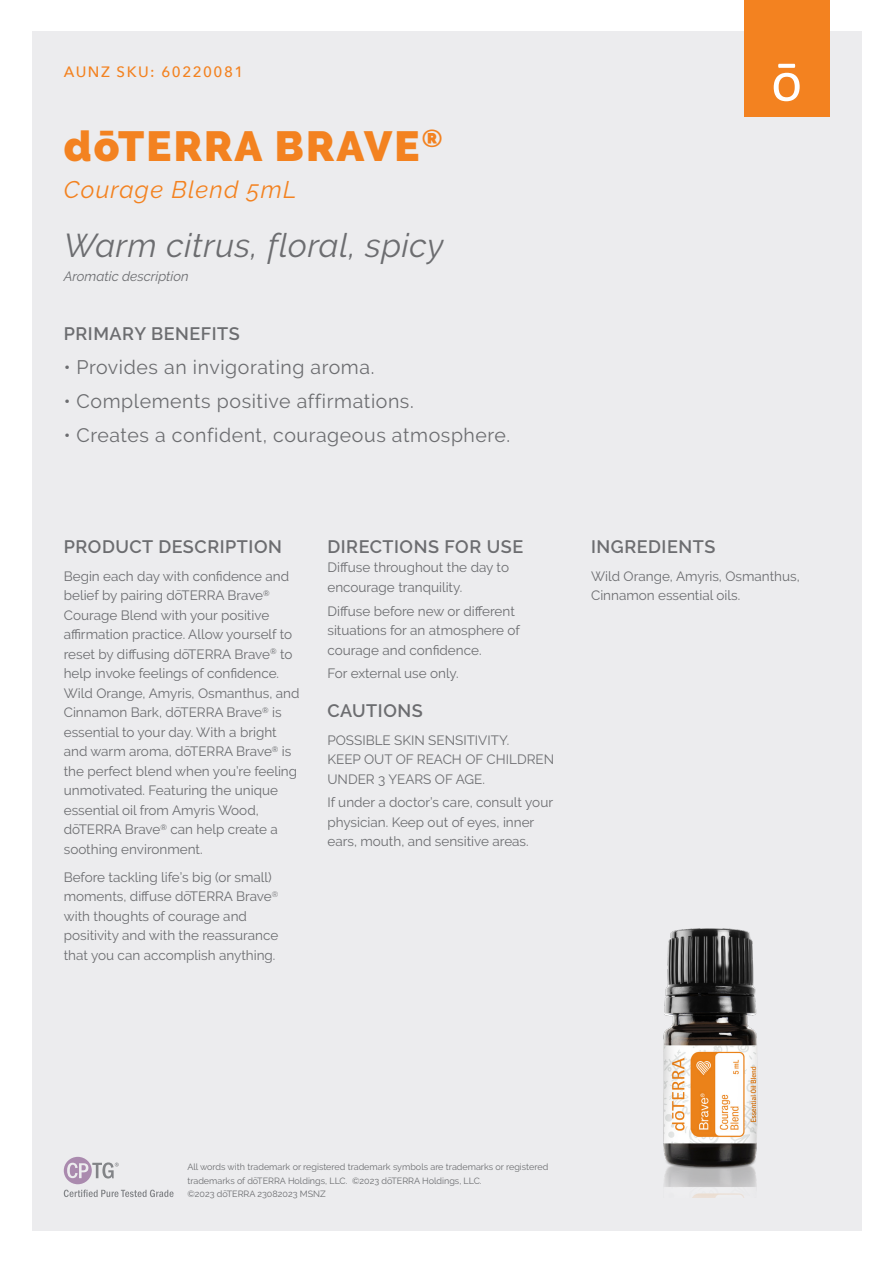
<style>
.page{position:relative;width:893px;height:1263px;background:#fff}
.page>*{position:absolute;margin:0;border:0;box-sizing:border-box;transform-origin:0 0}
.Product_Name{font:900 42px "Raleway";letter-spacing:.05em;color:#f38220}
.aromatic_description{font:italic 33px "Raleway";letter-spacing:.02em;color:#6c6d70}
.Botanical_Name{font:italic 24px "Raleway";letter-spacing:.05em;color:#f38220}
.t1{font:19.5px "Raleway";letter-spacing:.03em;color:#6c6d70}
.description{font:600 18px "Raleway";letter-spacing:.03em;color:#6c6d70}
.SUB_HEADER{font:600 18px "Raleway";letter-spacing:.03em;color:#6c6d70}
.t2{font:500 15px "Avenir Next";letter-spacing:.1em;color:#f38220}
.description-2{font:13.5px/19.5px "Raleway";color:#6c6d70}
.description-3{font:italic 13.5px "Raleway";color:#6c6d70}
.description-4{font:9px/13.5px "Raleway";color:#6c6d70}
</style>
<div class="page">
<div style="left:32px;top:32px;width:829px;height:1199px;background:#ececee"></div>
<div style="left:744px;top:0;width:85px;height:116px;background:#f38220"></div>
<svg style="left:774px;top:64px;width:26px;height:37px"></svg>
<svg style="left:64px;top:1157px;width:110px;height:40px"></svg>
<img style="left:663px;top:928px;width:95px;height:269px">
<p class="t2" style="left:64px;top:59px;width:181px">AUNZ SKU: 60220081</p>
<p class="Product_Name" style="left:64px;top:122px;width:380px">dōTERRA BRAVE<sup>®</sup></p>
<p class="Botanical_Name" style="left:64px;top:176px;width:234px">Courage Blend 5mL</p>
<p class="aromatic_description" style="left:64px;top:227px;width:381px">Warm citrus, floral, spicy</p>
<p class="description-3" style="left:64px;top:269px;width:126px">Aromatic description</p>
<p class="SUB_HEADER" style="left:64px;top:323px;width:178px">PRIMARY BENEFITS</p>
<p class="t1" style="left:64px;top:355px;width:312px">• Provides an invigorating aroma.</p>
<p class="t1" style="left:64px;top:389px;width:351px">• Complements positive affirmations.</p>
<p class="t1" style="left:64px;top:423px;width:448px">• Creates a confident, courageous atmosphere.</p>
<p class="SUB_HEADER" style="left:64px;top:536px;width:220px">PRODUCT DESCRIPTION</p>
<p class="description-2" style="left:64px;top:566px;width:237px">Begin each day with confidence and belief by pairing dōTERRA Brave<sup>® </sup>Courage Blend with your positive affirmation practice. Allow yourself to reset by diffusing dōTERRA Brave<sup>®</sup> to help invoke feelings of confidence.<br>Wild Orange, Amyris, Osmanthus, and Cinnamon Bark, dōTERRA Brave<sup>®</sup> is essential to your day. With a bright and warm aroma, dōTERRA Brave<sup>®</sup> is the perfect blend when you’re feeling unmotivated. Featuring the unique essential oil from Amyris Wood, dōTERRA Brave<sup>®</sup> can help create a soothing environment.</p>
<p class="description-2" style="left:64px;top:867px;width:216px">Before tackling life’s big (or small) moments, diffuse dōTERRA Brave<sup>® </sup>with thoughts of courage and positivity and with the reassurance that you can accomplish anything.</p>
<p class="description" style="left:327px;top:536px;width:197px">DIRECTIONS FOR USE</p>
<p class="description-2" style="left:327px;top:558px;width:183px">Diffuse throughout the day to encourage tranquility.</p>
<p class="description-2" style="left:327px;top:601px;width:194px">Diffuse before new or different situations for an atmosphere of courage and confidence.</p>
<p class="description-2" style="left:327px;top:664px;width:133px">For external use only.</p>
<p class="description" style="left:327px;top:700px;width:97px">CAUTIONS</p>
<p class="description-2" style="left:327px;top:730px;width:228px">POSSIBLE SKIN SENSITIVITY.<br>KEEP OUT OF REACH OF CHILDREN<br>UNDER 3 YEARS OF AGE.</p>
<p class="description-2" style="left:327px;top:793px;width:227px">If under a doctor’s care, consult your physician. Keep out of eyes, inner ears, mouth, and sensitive areas.</p>
<p class="description" style="left:591px;top:536px;width:126px">INGREDIENTS</p>
<p class="description-2" style="left:591px;top:566px;width:210px">Wild Orange, Amyris, Osmanthus,<br>Cinnamon essential oils.</p>
<p class="description-4" style="left:187px;top:1160px;width:362px">All words with trademark or registered trademark symbols are trademarks or registered trademarks of dōTERRA Holdings, LLC. ©2023 dōTERRA Holdings, LLC.</p>
<p class="description-4" style="left:187px;top:1187px;width:140px">©2023 dōTERRA 23082023 MSNZ</p>
</div>
